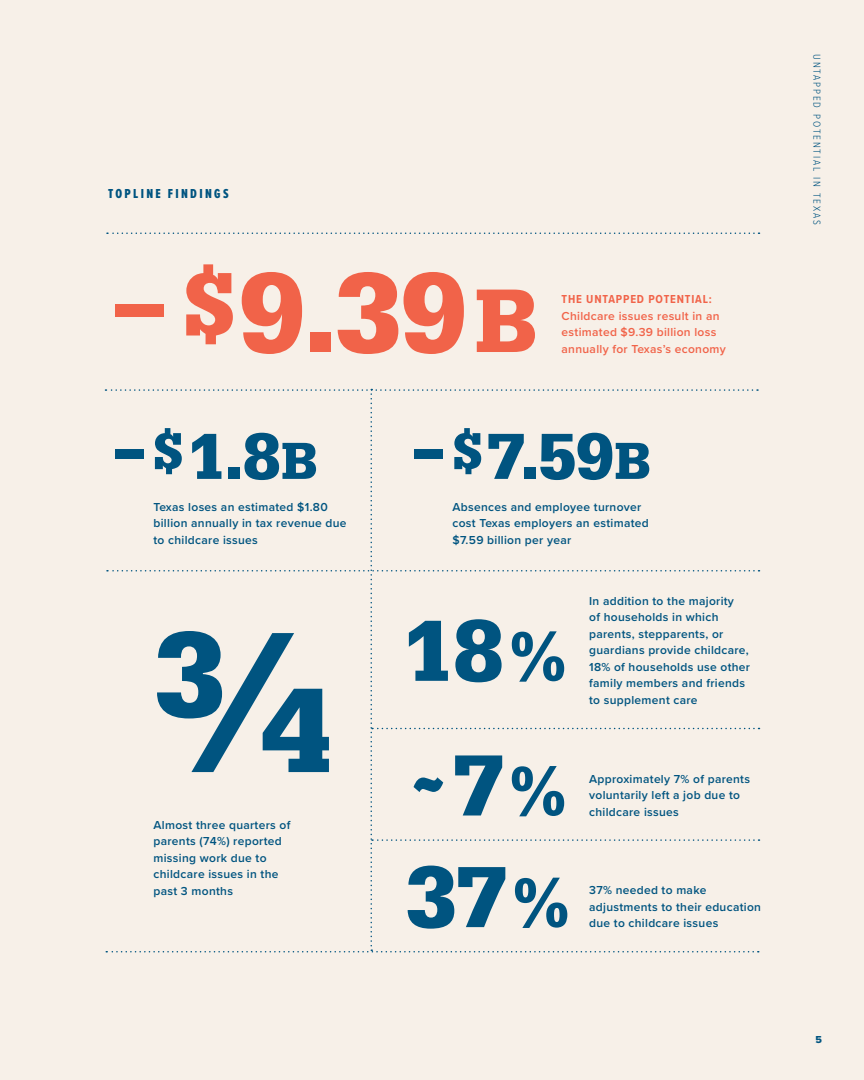
<style>
.page{position:relative;width:864px;height:1080px;background:#f7f0e8}
.page>*{position:absolute;margin:0;border:0;box-sizing:border-box;transform-origin:0 0}
.t1{font:700 208.35px "Serifa";color:#005480}
.t2{font:700 117px "Serifa";color:#f16349}
.t3{font:700 90px "Serifa";color:#005480}
.t4{font:700 67.5px "Serifa";color:#005480}
.t5{font:13.5px "Proxima Nova Ex Cn Extrabld";letter-spacing:.175em;color:#005480}
.Sidebar_Body{font:600 12px/16.5px "Proxima Nova";letter-spacing:.025em;color:#005480}
.Sidebar_Body-2{font:600 12px/16.5px "Proxima Nova";letter-spacing:.025em;color:#f16349}
.t6{font:300 10.5px "Proxima Nova Cond";letter-spacing:.175em;color:#005480}
.t7{font:10.5px "Proxima Nova Extrabld";color:#005480}
.s1{font-size:93.6px}
.s2{font-family:"Proxima Nova Cond";font-weight:700}
.s3{font-size:54px}
.s4{font-size:72px}
</style>
<div class="page">
<svg style="left:107px;top:232px;width:653px;height:2px"></svg>
<div style="left:115px;top:304px;width:49px;height:13px;background:#f16349"></div>
<svg style="left:105px;top:389px;width:655px;height:563px"></svg>
<p class="t5" style="left:108px;top:184px;width:122px">TOPLINE FINDINGS</p>
<p class="t2" style="left:183px;top:243px;width:358px"><span class="s1">$</span>9.39<span class="s1">B</span></p>
<p class="Sidebar_Body-2" style="left:562px;top:291px;width:166px"><span class="s2">THE UNTAPPED POTENTIAL:<br></span>Childcare issues result in an estimated $9.39 billion loss annually for Texas’s economy</p>
<p class="t4" style="left:153px;top:416px;width:167px"><span class="s3">$</span>1.8<span class="s3">B</span></p>
<p class="Sidebar_Body" style="left:154px;top:498px;width:195px">Texas loses an estimated $1.80 billion annually in tax revenue due to childcare issues</p>
<p class="t1" style="left:153px;top:579px;width:181px">¾</p>
<p class="Sidebar_Body" style="left:154px;top:816px;width:138px">Almost three quarters of parents (74%) reported missing work due to childcare issues in the past 3 months</p>
<p class="t4" style="left:453px;top:416px;width:201px"><span class="s3">$</span>7.59<span class="s3">B</span></p>
<p class="Sidebar_Body" style="left:453px;top:498px;width:198px">Absences and employee turnover cost Texas employers an estimated $7.59 billion per year</p>
<p class="t3" style="left:403px;top:597px;width:171px">18<span class="s4">%</span></p>
<p class="t3" style="left:453px;top:732px;width:121px">7<span class="s4">%</span></p>
<p class="t3" style="left:406px;top:844px;width:171px">37<span class="s4">%</span></p>
<p class="Sidebar_Body" style="left:589px;top:592px;width:162px">In addition to the majority<br>of households in which parents, stepparents, or guardians provide childcare,<br>18% of households use other family members and friends to supplement care</p>
<p class="Sidebar_Body" style="left:589px;top:770px;width:162px">Approximately 7% of parents voluntarily left a job due to</p>
<p class="Sidebar_Body" style="left:589px;top:803px;width:91px">childcare issues</p>
<p class="Sidebar_Body" style="left:589px;top:882px;width:173px">37% needed to make adjustments to their education due to childcare issues</p>
<p class="t6" style="left:825px;top:54px;width:172px;rotate:90deg">UNTAPPED POTENTIAL IN TEXAS</p>
<p class="t7" style="left:815px;top:1032px;width:8px">5</p>
</div>
